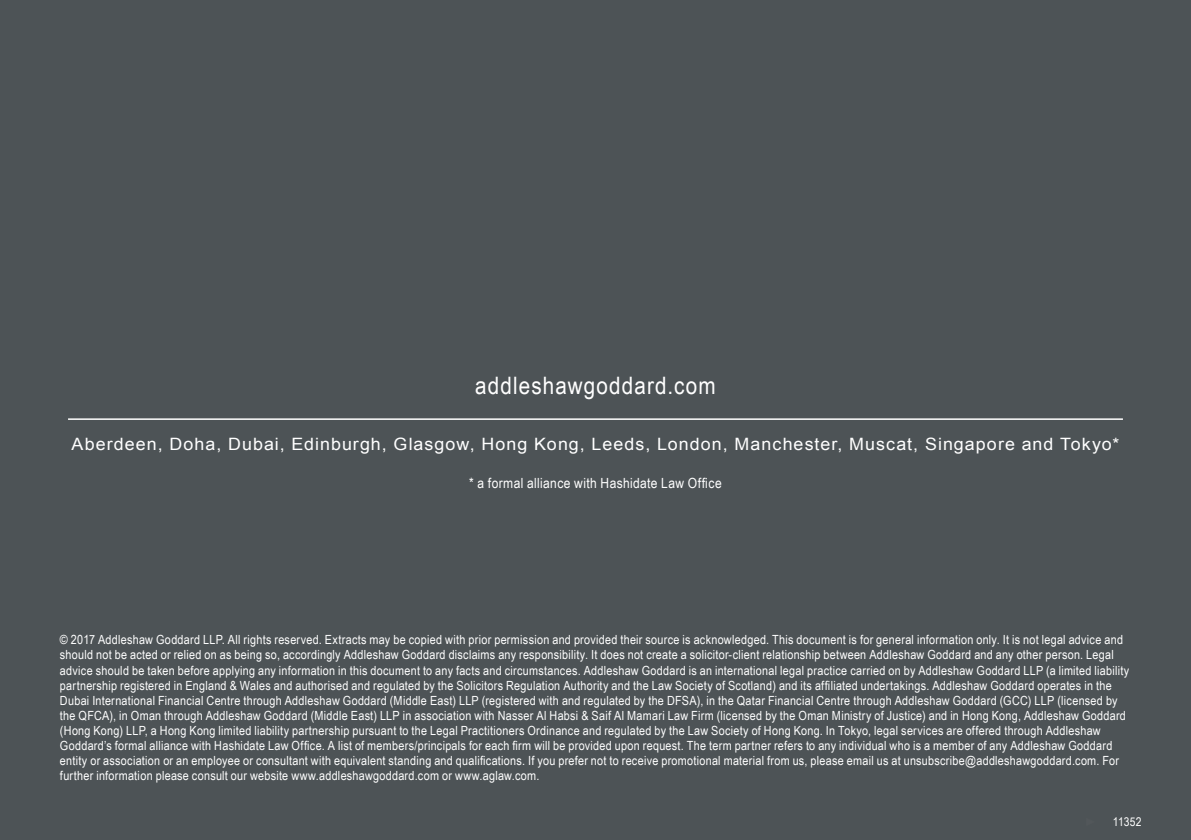
<style>
.page{position:relative;width:1191px;height:840px;background:#fff}
.page>*{position:absolute;margin:0;border:0;box-sizing:border-box;transform-origin:0 0}
.t1{font:24px "Arial Narrow";letter-spacing:.045em;color:#fff;scale:1.05 1}
.t2{font:17px "Arial";letter-spacing:.06em;color:#fff;scale:1.05 1}
.t3{font:14px "Arial Narrow";letter-spacing:.025em;color:#fff;scale:1.05 1}
.t4{font:12.6px/15.2px "Arial Narrow";letter-spacing:.02em;color:#fff;scale:1.05 1}
.t5{font:12px "Arial Narrow";letter-spacing:.01em;color:#fff;scale:1.05 1}
</style>
<div class="page">
<div style="left:0;top:0;width:1191px;height:839px;background:#4d5356"></div>
<hr style="left:68px;top:418px;width:1055px;height:1px;background:#fff">
<h1 class="t1" style="left:475px;top:368px;width:230px">addleshawgoddard.com</h1>
<h2 class="t2" style="left:72px;top:433px;width:999px">Aberdeen, Doha, Dubai, Edinburgh, Glasgow, Hong Kong, Leeds, London, Manchester, Muscat, Singapore and Tokyo*</h2>
<p class="t3" style="left:469px;top:472px;width:242px">* a formal alliance with Hashidate Law Office</p>
<p class="t4" style="left:60px;top:631px;width:1019px">© 2017 Addleshaw Goddard LLP. All rights reserved. Extracts may be copied with prior permission and provided their source is acknowledged. This document is for general information only. It is not legal advice and should not be acted or relied on as being so, accordingly Addleshaw Goddard disclaims any responsibility. It does not create a solicitor-client relationship between Addleshaw Goddard and any other person. Legal advice should be taken before applying any information in this document to any facts and circumstances. Addleshaw Goddard is an international legal practice carried on by Addleshaw Goddard LLP (a limited liability partnership registered in England &amp; Wales and authorised and regulated by the Solicitors Regulation Authority and the Law Society of Scotland) and its affiliated undertakings. Addleshaw Goddard operates in the Dubai International Financial Centre through Addleshaw Goddard (Middle East) LLP (registered with and regulated by the DFSA), in the Qatar Financial Centre through Addleshaw Goddard (GCC) LLP (licensed by the QFCA), in Oman through Addleshaw Goddard (Middle East) LLP in association with Nasser Al Habsi &amp; Saif Al Mamari Law Firm (licensed by the Oman Ministry of Justice) and in Hong Kong, Addleshaw Goddard (Hong Kong) LLP, a Hong Kong limited liability partnership pursuant to the Legal Practitioners Ordinance and regulated by the Law Society of Hong Kong. In Tokyo, legal services are offered through Addleshaw Goddard’s formal alliance with Hashidate Law Office. A list of members/principals for each firm will be provided upon request. The term partner refers to any individual who is a member of any Addleshaw Goddard entity or association or an employee or consultant with equivalent standing and qualifications. If you prefer not to receive promotional material from us, please email us at unsubscribe@addleshawgoddard.com. For further information please consult our website www.addleshawgoddard.com or www.aglaw.com.</p>
<p class="t5" style="left:1112px;top:812px;width:29px">11352</p>
</div>
